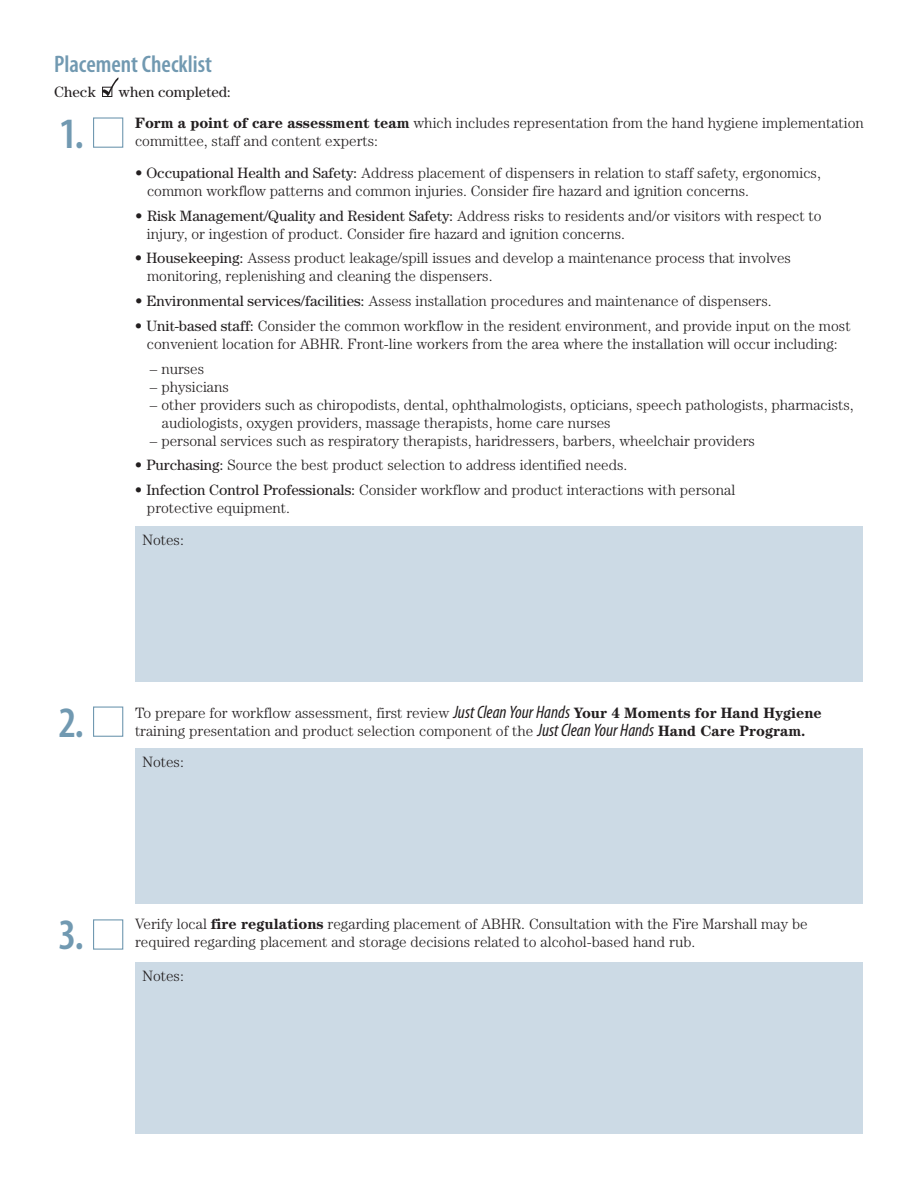
<style>
.page{position:relative;width:918px;height:1188px;background:#fff}
.page>*{position:absolute;margin:0;border:0;box-sizing:border-box;transform-origin:0 0}
.t1{font:600 condensed 43.5px "Myriad Pro";color:#7199b1}
.t2{font:600 condensed 24px "Myriad Pro";color:#7199b1}
.t3{font:300 15px/18px "Century";color:#231f20}
.t4{font:15px "Century";color:#231f20}
.s1{font-weight:700}
.s2{font-weight:400}
.s3{font-family:"Myriad Pro";font-weight:400;font-style:italic;font-stretch:condensed;font-size:18px}
</style>
<div class="page">
<svg style="left:102px;top:77px;width:17px;height:20px"></svg>
<div style="left:102px;top:87px;width:10px;height:10px;border:1px solid #231f20"></div>
<div style="left:93px;top:117px;width:30px;height:31px;border:1px solid #7199b1"></div>
<div style="left:136px;top:526px;width:727px;height:156px;background:#ccdae5"></div>
<div style="left:136px;top:749px;width:727px;height:155px;background:#ccdae5"></div>
<div style="left:136px;top:963px;width:727px;height:171px;background:#ccdae5"></div>
<div style="left:93px;top:706px;width:30px;height:31px;border:1px solid #7199b1"></div>
<div style="left:93px;top:919px;width:30px;height:31px;border:1px solid #7199b1"></div>
<h2 class="t2" style="left:54px;top:55px;width:159px">Placement Checklist</h2>
<p class="t4" style="left:54px;top:86px;width:43px">Check</p>
<p class="t4" style="left:118px;top:86px;width:114px">when completed:</p>
<h1 class="t1" style="left:59px;top:118px;width:26px">1.</h1>
<p class="t3" style="left:135px;top:115px;width:730px"><span class="s1">Form a point of care assessment team</span> which includes representation from the hand hygiene implementation committee, staff and content experts:</p>
<p class="t3" style="left:147px;top:165px;width:675px;text-indent:-12px">• <span class="s2">Occupational Health and Safety:</span> Address placement of dispensers in relation to staff safety, ergonomics, common workflow patterns and common injuries. Consider fire hazard and ignition concerns.</p>
<p class="t3" style="left:147px;top:208px;width:676px;text-indent:-12px">• <span class="s2">Risk Management/Quality and Resident Safety:</span> Address risks to residents and/or visitors with respect to injury, or ingestion of product. Consider fire hazard and ignition concerns.</p>
<p class="t3" style="left:147px;top:250px;width:645px;text-indent:-12px">• <span class="s2">Housekeeping:</span> Assess product leakage/spill issues and develop a maintenance process that involves monitoring, replenishing and cleaning the dispensers.</p>
<p class="t3" style="left:135px;top:293px;width:638px">• <span class="s2">Environmental services/facilities:</span> Assess installation procedures and maintenance of dispensers.</p>
<p class="t3" style="left:135px;top:318px;width:717px;text-align:center">• <span class="s2">Unit-based staff:</span> Consider the common workflow in the resident environment, and provide input on the most convenient location for ABHR. Front-line workers from the area where the installation will occur including:</p>
<p class="t3" style="left:150px;top:361px;width:56px">– nurses</p>
<p class="t3" style="left:150px;top:379px;width:80px">– physicians</p>
<p class="t3" style="left:162px;top:397px;width:693px;text-indent:-12px">– other providers such as chiropodists, dental, ophthalmologists, opticians, speech pathologists, pharmacists, audiologists, oxygen providers, massage therapists, home care nurses</p>
<p class="t3" style="left:150px;top:433px;width:606px">– personal services such as respiratory therapists, haridressers, barbers, wheelchair providers</p>
<p class="t3" style="left:135px;top:457px;width:494px">• <span class="s2">Purchasing:</span> Source the best product selection to address identified needs.</p>
<p class="t3" style="left:147px;top:482px;width:590px;text-indent:-12px">• <span class="s2">Infection Control Professionals:</span> Consider workflow and product interactions with personal protective equipment.</p>
<p class="t3" style="left:142px;top:532px;width:43px">Notes:</p>
<h1 class="t1" style="left:58px;top:707px;width:27px">2.</h1>
<p class="t3" style="left:135px;top:705px;width:688px">To prepare for workflow assessment, first review <span class="s3">Just Clean Your Hands</span> <span class="s1">Your 4 Moments for Hand Hygiene </span>training presentation and product selection component of the <span class="s3">Just Clean Your Hands</span> <span class="s1">Hand Care Program.</span></p>
<p class="t3" style="left:142px;top:755px;width:43px">Notes:</p>
<h1 class="t1" style="left:58px;top:919px;width:27px">3.</h1>
<p class="t3" style="left:135px;top:916px;width:674px">Verify local <span class="s1">fire regulations</span> regarding placement of ABHR. Consultation with the Fire Marshall may be required regarding placement and storage decisions related to alcohol-based hand rub.</p>
<p class="t3" style="left:142px;top:968px;width:43px">Notes:</p>
</div>
